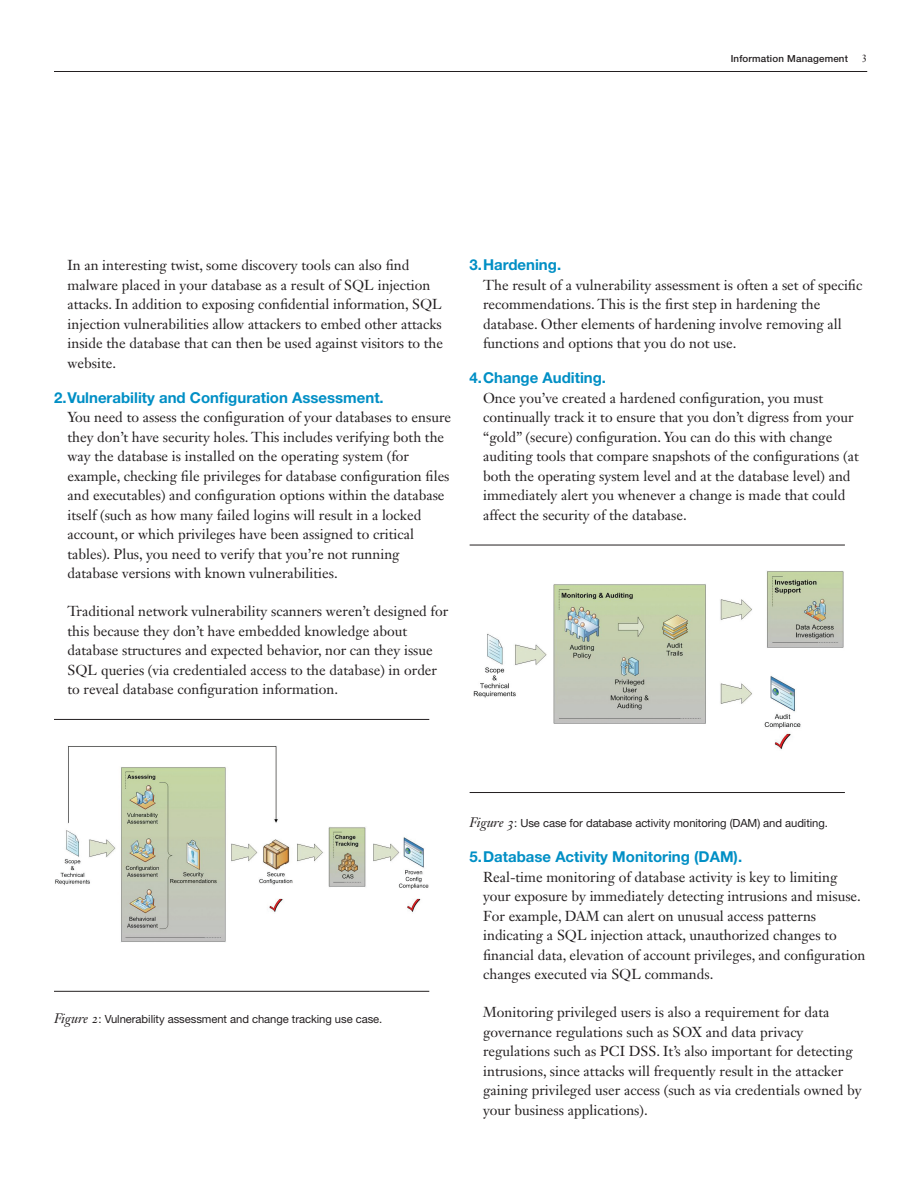
<style>
.page{position:relative;width:918px;height:1188px;background:#fff}
.page>*{position:absolute;margin:0;border:0;box-sizing:border-box;transform-origin:0 0}
._2B_sub_head_1__colo{font:700 15px "Helvetica Neue LT Std";color:#008fc5}
._2D_body{font:14.25px/19.5px "Janson Text LT Std";color:#231f20}
._2E_figure_caption{font:11.25px "Helvetica Neue LT Std";letter-spacing:-.005em;color:#231f20}
.t1{font:10.5px "Janson Text LT Std";color:#231f20}
.t2{font:500 9.75px "Helvetica Neue LT Std";letter-spacing:.02em;color:#231f20}
.s1{font-family:"Janson Text LT Std";font-style:italic;font-size:13.5px}
</style>
<div class="page">
<hr style="left:54px;top:71px;width:813px;height:1px;background:#231f20">
<hr style="left:54px;top:719px;width:375px;height:1px;background:#231f20">
<img style="left:55px;top:746px;width:374px;height:196px">
<hr style="left:54px;top:991px;width:375px;height:1px;background:#231f20">
<hr style="left:470px;top:545px;width:375px;height:1px;background:#231f20">
<img style="left:473px;top:571px;width:371px;height:179px">
<hr style="left:470px;top:792px;width:375px;height:1px;background:#231f20">
<p class="t2" style="left:731px;top:53px;width:119px">Information Management</p>
<p class="t1" style="left:862px;top:52px;width:7px">3</p>
<p class="_2D_body" style="left:67px;top:256px;width:377px">In an interesting twist, some discovery tools can also find malware placed in your database as a result of SQL injection attacks. In addition to exposing confidential information, SQL injection vulnerabilities allow attackers to embed other attacks inside the database that can then be used against visitors to the website.</p>
<p class="_2B_sub_head_1__colo" style="left:54px;top:388px;width:331px">2.Vulnerability and Configuration Assessment.</p>
<p class="_2D_body" style="left:67px;top:407px;width:385px">You need to assess the configuration of your databases to ensure they don’t have security holes. This includes verifying both the way the database is installed on the operating system (for example, checking file privileges for database configuration files and executables) and configuration options within the database itself (such as how many failed logins will result in a locked account, or which privileges have been assigned to critical tables). Plus, you need to verify that you’re not running database versions with known vulnerabilities.</p>
<p class="_2D_body" style="left:67px;top:601px;width:382px">Traditional network vulnerability scanners weren’t designed for this because they don’t have embedded knowledge about database structures and expected behavior, nor can they issue SQL queries (via credentialed access to the database) in order to reveal database configuration information.</p>
<p class="_2B_sub_head_1__colo" style="left:470px;top:256px;width:93px">3.Hardening.</p>
<p class="_2D_body" style="left:483px;top:275px;width:381px">The result of a vulnerability assessment is often a set of specific recommendations. This is the first step in hardening the database. Other elements of hardening involve removing all functions and options that you do not use.</p>
<p class="_2B_sub_head_1__colo" style="left:470px;top:369px;width:138px">4.Change Auditing.</p>
<p class="_2D_body" style="left:483px;top:388px;width:377px">Once you’ve created a hardened configuration, you must continually track it to ensure that you don’t digress from your “gold” (secure) configuration. You can do this with change auditing tools that compare snapshots of the configurations (at both the operating system level and at the database level) and immediately alert you whenever a change is made that could affect the security of the database.</p>
<p class="_2E_figure_caption" style="left:54px;top:1012px;width:330px"><span class="s1">Figure 2</span>: Vulnerability assessment and change tracking use case.</p>
<p class="_2E_figure_caption" style="left:470px;top:817px;width:360px"><span class="s1">Figure 3</span>: Use case for database activity monitoring (DAM) and auditing.</p>
<p class="_2B_sub_head_1__colo" style="left:470px;top:848px;width:274px">5.Database Activity Monitoring (DAM).</p>
<p class="_2D_body" style="left:483px;top:867px;width:384px">Real-time monitoring of database activity is key to limiting your exposure by immediately detecting intrusions and misuse.<br>For example, DAM can alert on unusual access patterns indicating a SQL injection attack, unauthorized changes to financial data, elevation of account privileges, and configuration changes executed via SQL commands.</p>
<p class="_2D_body" style="left:483px;top:1002px;width:380px">Monitoring privileged users is also a requirement for data governance regulations such as SOX and data privacy regulations such as PCI DSS. It’s also important for detecting intrusions, since attacks will frequently result in the attacker gaining privileged user access (such as via credentials owned by your business applications).</p>
</div>
